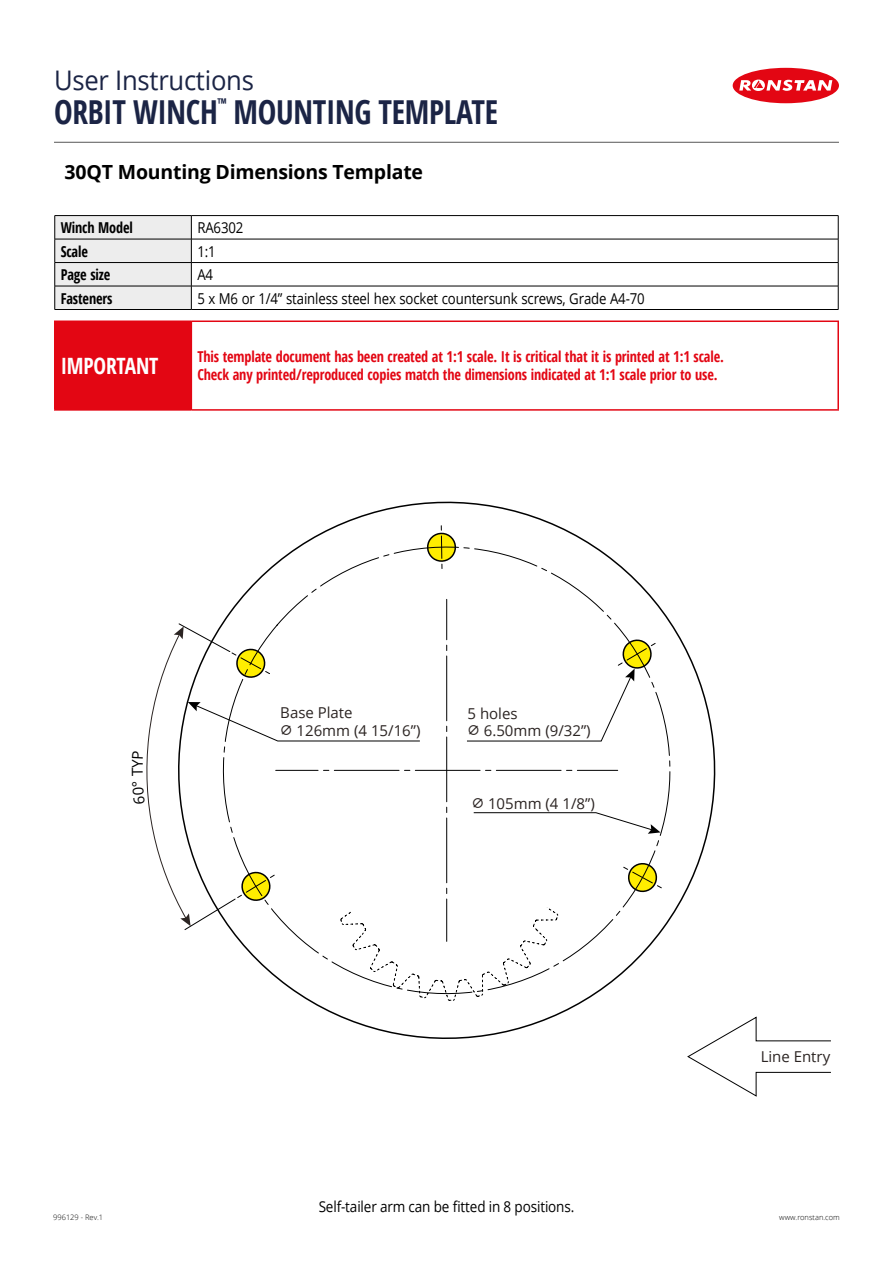
<style>
.page{position:relative;width:893px;height:1263px;background:#fff}
.page>*{position:absolute;margin:0;border:0;box-sizing:border-box;transform-origin:0 0}
.t1{font:700 condensed 33px "Open Sans";letter-spacing:-.01em;color:#1b2445;scale:.95 1}
.t2{font:27px "Open Sans";letter-spacing:-.01em;color:#1b2445;scale:.95 1}
.t3{font:700 condensed 22.5px "Open Sans";letter-spacing:-.01em;color:#fff;scale:.95 1}
.t4{font:700 19.5px "Open Sans";letter-spacing:-.01em;color:#000}
.t5{font:700 condensed 15px/18px "Open Sans";letter-spacing:-.01em;color:#e30613;scale:.95 1}
.t6{font:15px "Open Sans";letter-spacing:-.01em;color:#000;scale:.88 1}
.t7{font:15px/18px "Open Sans";color:#2b2422}
.t8{font:15px "Open Sans";letter-spacing:-.01em;color:#000;scale:.9 1}
.t9{font:700 condensed 15px "Open Sans";letter-spacing:-.01em;color:#000;scale:.95 1}
.t10{font:15px "Open Sans";letter-spacing:-.01em;color:#000}
.t11{font:300 7.5px "Open Sans";color:#000}
.s1{font-family:"Arial Unicode MS";font-size:22.5px}
</style>
<div class="page">
<hr style="left:54px;top:142px;width:785px;height:1px;background:#575756">
<div style="left:733px;top:68px;width:106px;height:35px;background:#e30613;border-radius:50%"></div>
<svg style="left:739px;top:80px;width:93px;height:11px"></svg>
<div style="left:55px;top:321px;width:136px;height:89px;background:#e30613"></div>
<hr style="left:54px;top:320px;width:137px;height:2px;background:#e30613">
<hr style="left:54px;top:322px;width:2px;height:87px;background:#e30613">
<hr style="left:191px;top:320px;width:648px;height:2px;background:#e30613">
<hr style="left:191px;top:322px;width:1px;height:87px;background:#e30613">
<hr style="left:837px;top:322px;width:2px;height:87px;background:#e30613">
<hr style="left:54px;top:409px;width:137px;height:2px;background:#e30613">
<hr style="left:191px;top:409px;width:648px;height:2px;background:#e30613">
<hr style="left:55px;top:215px;width:136px;height:1px;background:#000">
<hr style="left:191px;top:215px;width:647px;height:1px;background:#000">
<hr style="left:191px;top:239px;width:647px;height:1px;background:#000">
<hr style="left:191px;top:262px;width:647px;height:1px;background:#000">
<hr style="left:191px;top:286px;width:647px;height:1px;background:#000">
<svg style="left:54px;top:216px;width:138px;height:93px;background:#e1e1e1"></svg>
<svg style="left:838px;top:216px;width:1px;height:93px"></svg>
<hr style="left:55px;top:309px;width:136px;height:1px;background:#000">
<hr style="left:191px;top:309px;width:647px;height:1px;background:#000">
<svg style="left:239px;top:520px;width:457px;height:500px"></svg>
<svg style="left:425px;top:525px;width:33px;height:44px"></svg>
<svg style="left:335px;top:941px;width:227px;height:60px"></svg>
<svg style="left:687px;top:1016px;width:144px;height:81px"></svg>
<svg style="left:146px;top:599px;width:516px;height:342px"></svg>
<h2 class="t2" style="left:54px;top:62px;width:212px">User Instructions</h2>
<h1 class="t1" style="left:54px;top:89px;width:469px">ORBIT WINCH<sup>™</sup> MOUNTING TEMPLATE</h1>
<h3 class="t4" style="left:65px;top:158px;width:360px">30QT Mounting Dimensions Template</h3>
<p class="t9" style="left:61px;top:217px;width:77px">Winch Model</p>
<p class="t6" style="left:197px;top:217px;width:54px">RA6302</p>
<p class="t9" style="left:61px;top:241px;width:30px">Scale</p>
<p class="t6" style="left:197px;top:241px;width:22px">1:1</p>
<p class="t9" style="left:61px;top:264px;width:54px">Page size</p>
<p class="t6" style="left:197px;top:264px;width:19px">A4</p>
<p class="t9" style="left:61px;top:288px;width:56px">Fasteners</p>
<p class="t6" style="left:197px;top:288px;width:510px">5 x M6 or 1/4” stainless steel hex socket countersunk screws, Grade A4-70</p>
<h3 class="t3" style="left:61px;top:350px;width:104px">IMPORTANT</h3>
<p class="t5" style="left:197px;top:347px;width:556px">This template document has been created at 1:1 scale. It is critical that it is printed at 1:1 scale.<br>Check any printed/reproduced copies match the dimensions indicated at 1:1 scale prior to use.</p>
<p class="t10" style="left:127px;top:776px;width:10px;rotate:-90deg">T</p>
<p class="t7" style="left:280px;top:703px;width:142px">Base Plate<br><span class="s1">⌀</span> 126mm (4 15/16”)</p>
<p class="t7" style="left:468px;top:705px;width:125px;line-height:16.5px">5 holes<br><span class="s1">⌀</span> 6.50mm (9/32”)</p>
<p class="t7" style="left:472px;top:795px;width:125px"><span class="s1">⌀</span> 105mm (4 1/8”)</p>
<p class="t7" style="left:761px;top:1047px;width:71px">Line Entry</p>
<p class="t8" style="left:319px;top:1197px;width:286px">Self-tailer arm can be fitted in 8 positions.</p>
<p class="t11" style="left:53px;top:1212px;width:52px">996129 - Rev.1</p>
<p class="t11" style="left:779px;top:1212px;width:62px">www.ronstan.com</p>
</div>
